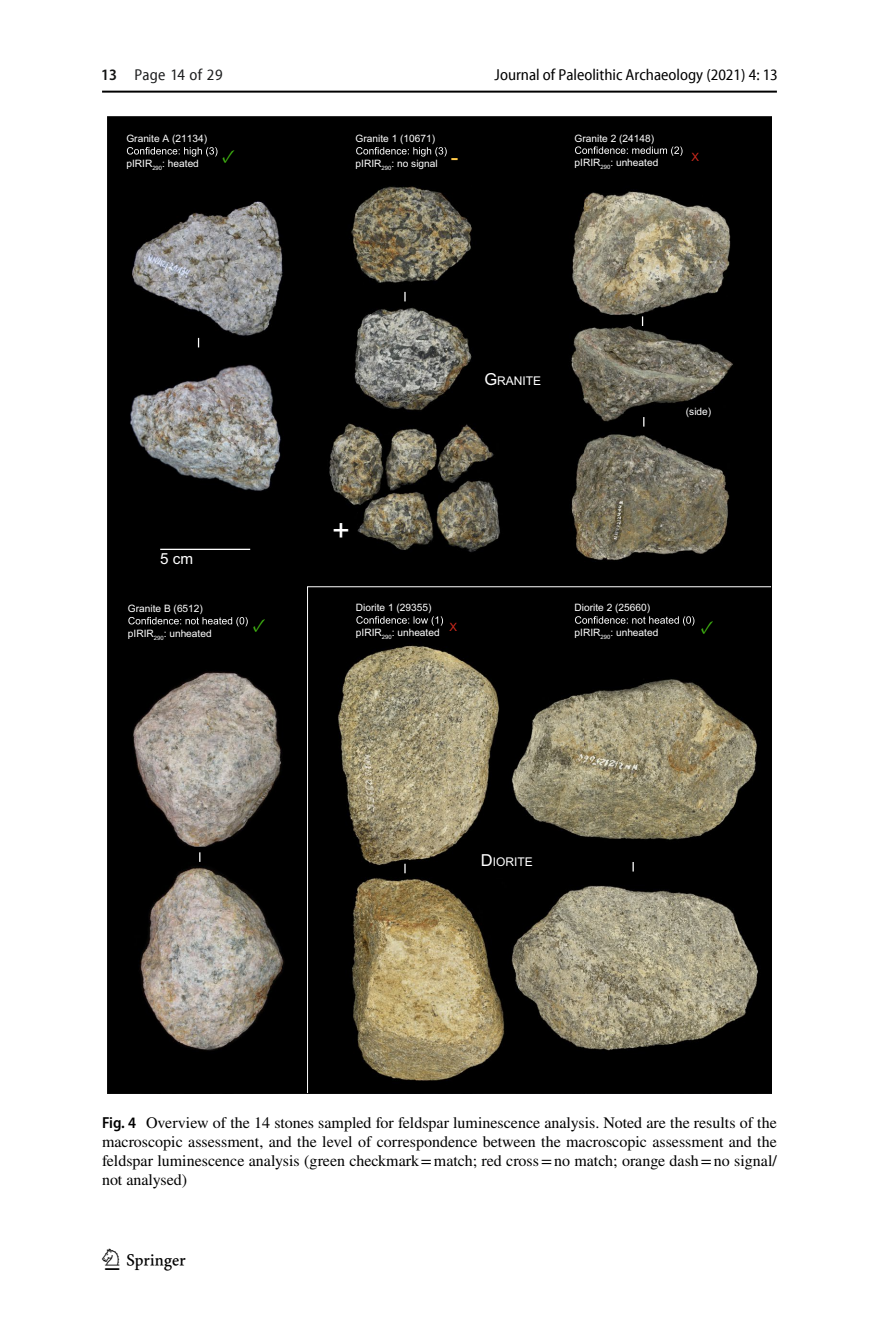
<style>
.page{position:relative;width:879px;height:1333px;background:#fff}
.page>*{position:absolute;margin:0;border:0;box-sizing:border-box;transform-origin:0 0}
.t1{font:30.4px "Arial MT2";color:#fff}
.t2{font:30px "Springnew Regular 4";color:#000}
.t3{font:22.8px "Arial MT2";color:#ffc94a}
.t4{font:19px "Minion Pro";color:#40b312}
.t5{font:16px/19px "STIX";color:#000;text-align:justify}
.t6{font:semi-condensed 16px "Myriad Pro Unic";color:#000}
.t7{font:semi-condensed 16px "Myriad Pro Unic";letter-spacing:.015em;color:#1d1e1f}
.t8{font:15.2px "Arial MT2";color:#fff}
.t9{font:12px "Arial MT2";color:#fff}
.t10{font:11.4px "Arial MT2";color:#ca291d}
.t11{font:10.2px "Arial MT2";color:#fff}
.s1{font-family:"Adv TT577 c 760 c";font-stretch:normal;color:#131413}
.s2{font-size:16.6px}
.s3{font-family:"Myriad Pro";font-weight:600;font-stretch:semi-condensed}
</style>
<div class="page">
<hr style="left:102px;top:91px;width:675px;height:2px;background:#000">
<img style="left:108px;top:116px;width:663px;height:977px">
<svg style="left:575px;top:146px;width:107px;height:10px"></svg>
<svg style="left:127px;top:147px;width:90px;height:9px"></svg>
<svg style="left:128px;top:617px;width:120px;height:9px"></svg>
<svg style="left:356px;top:147px;width:91px;height:9px"></svg>
<hr style="left:160px;top:548px;width:90px;height:2px;background:#fff">
<svg style="left:404px;top:292px;width:2px;height:9px"></svg>
<svg style="left:307px;top:586px;width:464px;height:507px;background:#736d5b"></svg>
<p class="t7" style="left:101px;top:69px;width:123px"><span class="s1">13</span> Page 14 of 29</p>
<p class="t6" style="left:495px;top:69px;width:285px">Journal of Paleolithic Archaeology (2021) 4: 13</p>
<p class="t11" style="left:126px;top:132px;width:82px">Granite A (21134)</p>
<p class="t11" style="left:126px;top:156px;width:74px">pIRIR<sub>290</sub>: heated</p>
<p class="t4" style="left:222px;top:144px;width:14px">✓</p>
<p class="t11" style="left:356px;top:132px;width:81px">Granite 1 (10671)</p>
<p class="t11" style="left:356px;top:156px;width:84px">pIRIR<sub>290</sub>: no signal</p>
<h3 class="t3" style="left:451px;top:141px;width:9px">-</h3>
<p class="t11" style="left:574px;top:131px;width:81px">Granite 2 (24148)</p>
<p class="t11" style="left:574px;top:155px;width:85px">pIRIR<sub>290</sub>: unheated</p>
<p class="t10" style="left:691px;top:149px;width:9px">X</p>
<p class="t8" style="left:160px;top:548px;width:35px">5 cm</p>
<p class="t11" style="left:128px;top:601px;width:77px">Granite B (6512)</p>
<p class="t11" style="left:128px;top:626px;width:85px">pIRIR<sub>290</sub>: unheated</p>
<p class="t4" style="left:253px;top:612px;width:14px">✓</p>
<p class="t9" style="left:484px;top:372px;width:58px"><span class="s2">G</span>RANITE</p>
<p class="t11" style="left:686px;top:404px;width:27px">(side)</p>
<h1 class="t1" style="left:332px;top:509px;width:19px">+</h1>
<p class="t11" style="left:356px;top:600px;width:77px">Diorite 1 (29355)</p>
<p class="t11" style="left:356px;top:625px;width:85px">pIRIR<sub>290</sub>: unheated</p>
<p class="t11" style="left:574px;top:600px;width:77px">Diorite 2 (25660)</p>
<p class="t11" style="left:574px;top:625px;width:85px">pIRIR<sub>290</sub>: unheated</p>
<p class="t10" style="left:450px;top:619px;width:9px">X</p>
<p class="t4" style="left:701px;top:614px;width:14px">✓</p>
<p class="t9" style="left:481px;top:853px;width:53px"><span class="s2">D</span>IORITE</p>
<p class="t5" style="left:102px;top:1113px;width:676px"><span class="s3">Fig. 4</span> Overview of the 14 stones sampled for feldspar luminescence analysis. Noted are the results of the macroscopic assessment, and the level of correspondence between the macroscopic assessment and the feldspar luminescence analysis (green checkmark=match; red cross=no match; orange dash=no signal/ not analysed)</p>
<h2 class="t2" style="left:105px;top:1248px;width:83px">1 3</h2>
</div>
